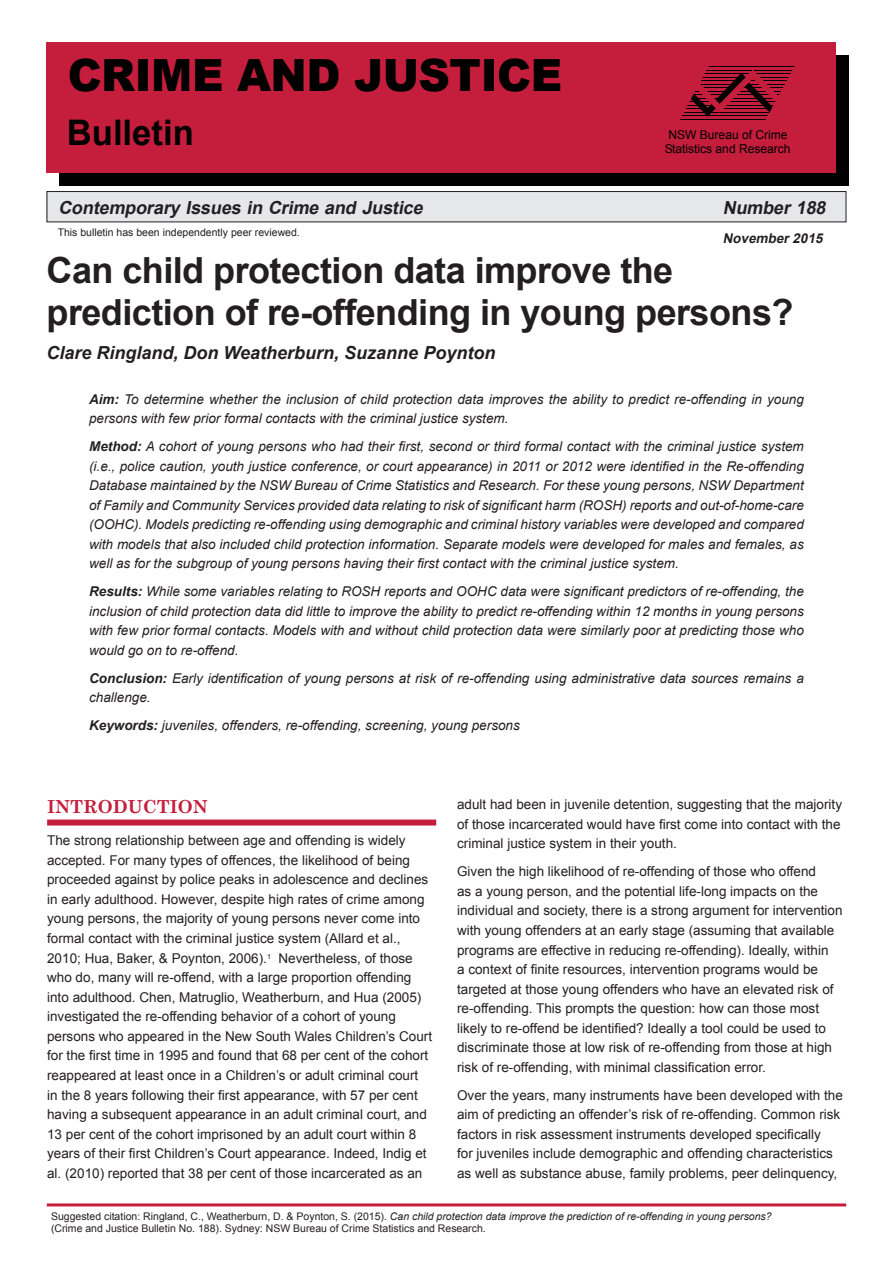
<style>
.page{position:relative;width:893px;height:1263px;background:#fff}
.page>*{position:absolute;margin:0;border:0;box-sizing:border-box;transform-origin:0 0}
.t1{font:900 44.4px "Arial";letter-spacing:-.01em;color:#000001}
._0_0_Heading{font:700 36px/42px "Arial";letter-spacing:-.015em;color:#231f20}
.t2{font:700 35.25px "Arial";color:#000001}
.t3{font:italic 700 18px "Arial";color:#231f20}
._0_00_Authors{font:italic 700 18px "Arial";color:#231f20}
._1__0_Caption{font:700 18px "Century Schoolbook";color:#c41e3c}
._4__Text__body{font:13.5px/19.6px "Arial";color:#231f20}
._0__Abstract{font:italic 13.5px/19.5px "Arial";color:#231f20}
.t4{font:italic 700 13.5px "Arial";color:#231f20}
.t5{font:12.3px/13.8px "Arial";color:#000001;text-align:center}
._4__Text__body-2{font:10.5px/12.6px "Arial";color:#231f20}
.s1{font-weight:700}
.s2{font-style:italic}
</style>
<div class="page">
<div style="left:47px;top:192px;width:799px;height:30px;background:#e6e7e9"></div>
<div style="left:47px;top:191px;width:799px;height:31px;border:1px solid #231f20"></div>
<hr style="left:47px;top:1203px;width:799px;height:3px;background:#c41e3c">
<div style="left:47px;top:819px;width:389px;height:6px;background:#c41e3c"></div>
<div style="left:59px;top:55px;width:790px;height:131px;background:#000001"></div>
<div style="left:46px;top:42px;width:790px;height:131px;background:#c41e3c"></div>
<svg style="left:680px;top:66px;width:115px;height:54px"></svg>
<p class="t1" style="left:68px;top:43px;width:496px">CRIME AND JUSTICE</p>
<p class="t2" style="left:67px;top:109px;width:128px">Bulletin</p>
<p class="t5" style="left:665px;top:128px;width:127px">NSW Bureau of Crime<br>Statistics and Research</p>
<p class="t3" style="left:58px;top:195px;width:370px">Contemporary Issues in Crime and Justice</p>
<p class="t3" style="left:723px;top:195px;width:109px">Number 188</p>
<p class="t4" style="left:723px;top:229px;width:105px">November2015</p>
<p class="_4__Text__body-2" style="left:58px;top:226px;width:244px">This bulletin has been independently peer reviewed.</p>
<p class="_0_0_Heading" style="left:47px;top:250px;width:748px">Can child protection data improve the prediction of re-offending in young persons?</p>
<p class="_0_00_Authors" style="left:47px;top:340px;width:450px">Clare Ringland, Don Weatherburn, Suzanne Poynton</p>
<p class="_0__Abstract" style="left:89px;top:390px;width:716px"><span class="s1">Aim:</span> To determine whether the inclusion of child protection data improves the ability to predict re-offending in young persons with few prior formal contacts with the criminal justice system.</p>
<p class="_0__Abstract" style="left:89px;top:437px;width:716px;text-align:justify"><span class="s1">Method:</span> A cohort of young persons who had their first, second or third formal contact with the criminal justice system (i.e., police caution, youth justice conference, or court appearance) in 2011 or 2012 were identified in the Re-offending Database maintained by the NSW Bureau of Crime Statistics and Research. For these young persons, NSW Department of Family and Community Services provided data relating to risk of significant harm (ROSH) reports and out-of-home-care (OOHC). Models predicting re-offending using demographic and criminal history variables were developed and compared with models that also included child protection information. Separate models were developed for males and females, as well as for the subgroup of young persons having their first contact with the criminal justice system.</p>
<p class="_0__Abstract" style="left:89px;top:582px;width:716px;text-align:justify"><span class="s1">Results:</span> While some variables relating to ROSH reports and OOHC data were significant predictors of re-offending, the inclusion of child protection data did little to improve the ability to predict re-offending within 12 months in young persons with few prior formal contacts. Models with and without child protection data were similarly poor at predicting those who would go on to re-offend.</p>
<p class="_0__Abstract" style="left:89px;top:669px;width:716px"><span class="s1">Conclusion:</span> Early identification of young persons at risk of re-offending using administrative data sources remains a challenge.</p>
<p class="_0__Abstract" style="left:89px;top:716px;width:432px"><span class="s1">Keywords:</span> juveniles, offenders, re-offending, screening, young persons</p>
<p class="_1__0_Caption" style="left:47px;top:792px;width:162px">INTRODUCTION</p>
<p class="_4__Text__body" style="left:47px;top:831px;width:386px">The strong relationship between age and offending is widely accepted. For many types of offences, the likelihood of being proceeded against by police peaks in adolescence and declines in early adulthood. However, despite high rates of crime among young persons, the majority of young persons never come into formal contact with the criminal justice system (Allard et al., 2010; Hua, Baker, &amp; Poynton, 2006).<sup>1</sup> Nevertheless, of those who do, many will re-offend, with a large proportion offending into adulthood. Chen, Matruglio, Weatherburn, and Hua (2005) investigated the re-offending behavior of a cohort of young persons who appeared in the New South Wales Children’s Court for the first time in 1995 and found that 68 per cent of the cohort reappeared at least once in a Children’s or adult criminal court in the 8 years following their first appearance, with 57 per cent having a subsequent appearance in an adult criminal court, and 13 per cent of the cohort imprisoned by an adult court within 8 years of their first Children’s Court appearance. Indeed, Indig et al. (2010) reported that 38 per cent of those incarcerated as an</p>
<p class="_4__Text__body" style="left:457px;top:795px;width:386px;text-align:justify">adult had been in juvenile detention, suggesting that the majority of those incarcerated would have first come into contact with the criminal justice system in their youth.</p>
<p class="_4__Text__body" style="left:457px;top:862px;width:387px">Given the high likelihood of re-offending of those who offend<br>as a young person, and the potential life-long impacts on the individual and society, there is a strong argument for intervention with young offenders at an early stage (assuming that available programs are effective in reducing re-offending). Ideally, within<br>a context of finite resources, intervention programs would be targeted at those young offenders who have an elevated risk of re-offending. This prompts the question: how can those most likely to re-offend be identified? Ideally a tool could be used to discriminate those at low risk of re-offending from those at high risk of re-offending, with minimal classification error.</p>
<p class="_4__Text__body" style="left:457px;top:1085px;width:387px">Over the years, many instruments have been developed with the aim of predicting an offender’s risk of re-offending. Common risk factors in risk assessment instruments developed specifically<br>for juveniles include demographic and offending characteristics as well as substance abuse, family problems, peer delinquency,</p>
<p class="_4__Text__body-2" style="left:51px;top:1210px;width:722px">Suggested citation: Ringland, C., Weatherburn, D. &amp; Poynton, S. (2015). <span class="s2">Can child protection data improve the prediction of re-offending in young persons? </span>(Crime and Justice Bulletin No. 188). Sydney: NSW Bureau of Crime Statistics and Research.</p>
</div>
